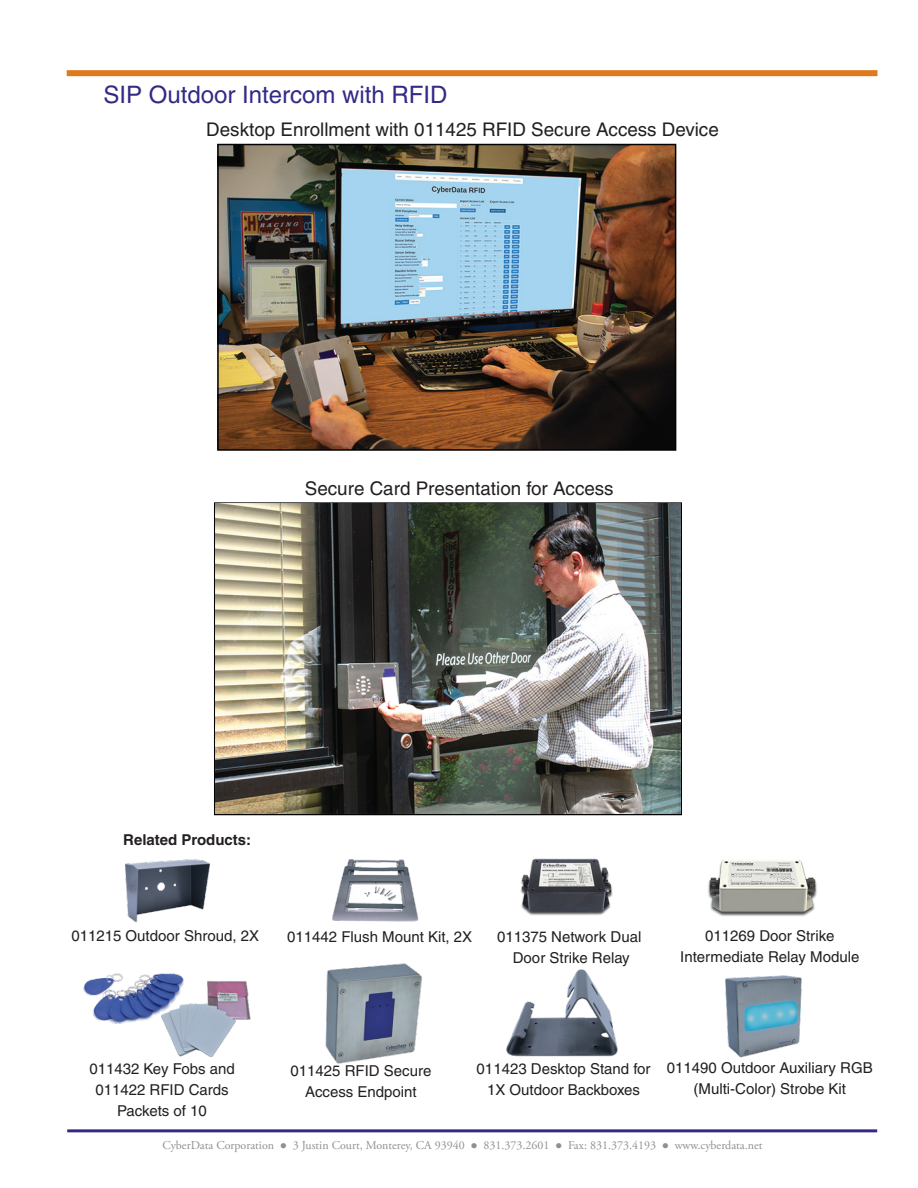
<style>
.page{position:relative;width:918px;height:1188px;background:#fff}
.page>*{position:absolute;margin:0;border:0;box-sizing:border-box;transform-origin:0 0}
.t1{font:24px "Helvetica";color:#332a86}
.t2{font:18.75px "Helvetica";color:#231f20}
.t3{font:15px/21px "Helvetica";color:#231f20;text-align:center}
.t4{font:700 15px "Helvetica";color:#231f20}
.t5{font:12px "Adobe Garamond Pro";color:#918f90}
</style>
<div class="page">
<hr style="left:67px;top:1129px;width:810px;height:3px;background:#332a86">
<div style="left:67px;top:70px;width:810px;height:6px;background:#df7a1c"></div>
<img style="left:220px;top:147px;width:453px;height:301px">
<div style="left:217px;top:144px;width:459px;height:307px;border:2px solid #020202"></div>
<img style="left:215px;top:504px;width:466px;height:310px">
<img style="left:125px;top:859px;width:85px;height:63px">
<img style="left:332px;top:859px;width:87px;height:62px">
<img style="left:83px;top:973px;width:168px;height:84px">
<img style="left:506px;top:969px;width:112px;height:88px">
<img style="left:325px;top:963px;width:97px;height:101px">
<img style="left:520px;top:858px;width:93px;height:57px">
<img style="left:708px;top:860px;width:109px;height:56px">
<img style="left:725px;top:975px;width:77px;height:82px">
<h1 class="t1" style="left:103px;top:80px;width:346px">SIP Outdoor Intercom with RFID</h1>
<p class="t2" style="left:206px;top:119px;width:514px">Desktop Enrollment with 011425 RFID Secure Access Device</p>
<p class="t2" style="left:305px;top:477px;width:310px">Secure Card Presentation for Access</p>
<p class="t4" style="left:123px;top:830px;width:130px">Related Products:</p>
<p class="t3" style="left:71px;top:925px;width:189px">011215 Outdoor Shroud, 2X</p>
<p class="t3" style="left:287px;top:927px;width:187px">011442 Flush Mount Kit, 2X</p>
<p class="t3" style="left:497px;top:926px;width:146px">011375 Network Dual<br>Door Strike Relay</p>
<p class="t3" style="left:680px;top:925px;width:181px">011269 Door Strike<br>Intermediate Relay Module</p>
<p class="t3" style="left:89px;top:1059px;width:147px">011432 Key Fobs and<br>011422 RFID Cards<br>Packets of 10</p>
<p class="t3" style="left:477px;top:1058px;width:175px">011423 Desktop Stand for<br>1X Outdoor Backboxes</p>
<p class="t3" style="left:291px;top:1061px;width:142px">011425 RFID Secure<br>Access Endpoint</p>
<p class="t3" style="left:667px;top:1058px;width:207px">011490 Outdoor Auxiliary RGB (Multi-Color) Strobe Kit</p>
<p class="t5" style="left:163px;top:1138px;width:601px">CyberData Corporation ● 3 Justin Court, Monterey, CA 93940 ● 831.373.2601 ● Fax: 831.373.4193 ● www.cyberdata.net</p>
</div>
